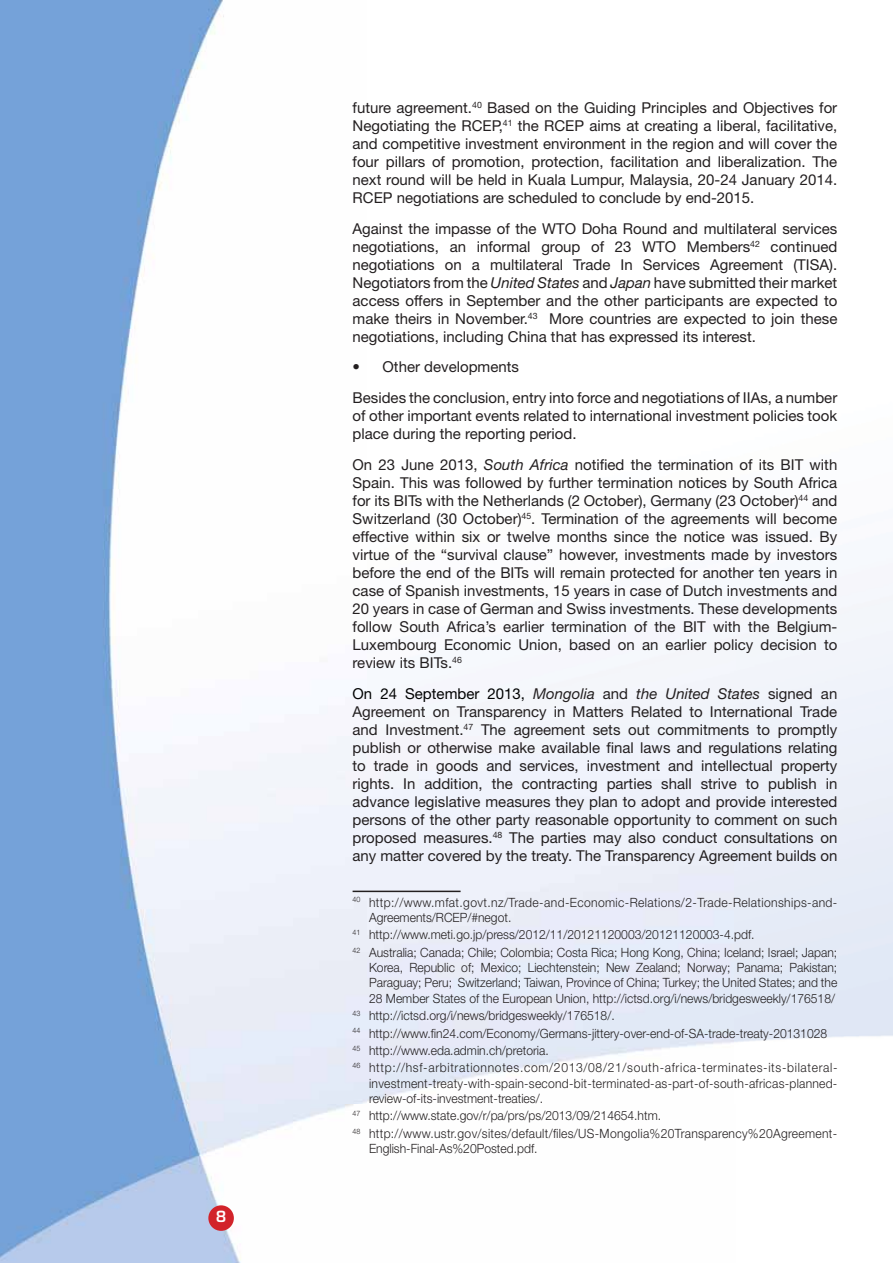
<style>
.page{position:relative;width:893px;height:1263px;background:#fff}
.page>*{position:absolute;margin:0;border:0;box-sizing:border-box;transform-origin:0 0}
.t1{font:15px/18px "Helvetica Neue LT Std";color:#231f20;text-align:justify}
.t2{font:600 15px "Eurostile LT Std";color:#fff}
.t3{font:300 12.75px/17.4px "Helvetica Neue LT Std";color:#231f20;scale:.95 1}
.t4{font:300 12.75px/17.4px "Helvetica Neue LT Std";letter-spacing:.025em;color:#231f20;scale:.95 1}
.t5{font:300 12.75px/15.3px "Helvetica Neue LT Std";letter-spacing:.02em;color:#231f20;scale:.95 1}
.t6{font:300 12.75px/15.3px "Helvetica Neue LT Std";letter-spacing:.03em;color:#231f20;scale:.95 1}
.s1{font-style:italic}
.s2{color:#010202}
</style>
<div class="page">
<img style="left:0;top:1px;width:892px;height:1262px">
<div style="left:208px;top:1205px;width:26px;height:26px;background:#d2232a;border-radius:50%"></div>
<hr style="left:353px;top:891px;width:108px;height:1px;background:#231f20">
<svg style="left:354px;top:364px;width:10px;height:9px"></svg>
<p class="t2" style="left:216px;top:1208px;width:12px">8</p>
<p class="t1" style="left:353px;top:100px;width:486px">future agreement.<sup>40</sup> Based on the Guiding Principles and Objectives for Negotiating the RCEP,<sup>41</sup> the RCEP aims at creating a liberal, facilitative, and competitive investment environment in the region and will cover the four pillars of promotion, protection, facilitation and liberalization. The next round will be held in Kuala Lumpur, Malaysia, 20-24 January 2014.<br>RCEP negotiations are scheduled to conclude by end-2015.</p>
<p class="t1" style="left:353px;top:221px;width:486px">Against the impasse of the WTO Doha Round and multilateral services negotiations, an informal group of 23 WTO Members<sup>42</sup> continued negotiations on a multilateral Trade In Services Agreement (TISA).<br>Negotiators from the <span class="s1">United States</span> and <span class="s1">Japan</span> have submitted their market access offers in September and the other participants are expected to make theirs in November.<sup>43</sup> More countries are expected to join these negotiations, including China that has expressed its interest.</p>
<p class="t1" style="left:353px;top:353px;width:486px;line-height:30.8px;text-indent:30px">Other developments<br>Besides the conclusion, entry into force and negotiations of IIAs, a number</p>
<p class="t1" style="left:353px;top:408px;width:486px">of other important events related to international investment policies took place during the reporting period.</p>
<p class="t1" style="left:353px;top:457px;width:486px">On 23 June 2013, <span class="s1">South Africa</span> notified the termination of its BIT with Spain. This was followed by further termination notices by South Africa for its BITs with the Netherlands (2 October), Germany (23 October)<sup>44</sup> and Switzerland (30 October)<sup>45</sup>. Termination of the agreements will become effective within six or twelve months since the notice was issued. By virtue of the “survival clause” however, investments made by investors before the end of the BITs will remain protected for another ten years in case of Spanish investments, 15 years in case of Dutch investments and 20 years in case of German and Swiss investments. These developments follow South Africa’s earlier termination of the BIT with the Belgium-Luxembourg Economic Union, based on an earlier policy decision to review its BITs.<sup>46</sup></p>
<p class="t1" style="left:353px;top:686px;width:486px"><span class="s2">On 24 September 2013,</span> <span class="s1">Mongolia</span> and <span class="s1">the United States</span> signed an Agreement on Transparency in Matters Related to International Trade and Investment.<sup>47</sup> The agreement sets out commitments to promptly publish or otherwise make available final laws and regulations relating to trade in goods and services, investment and intellectual property rights. In addition, the contracting parties shall strive to publish in advance legislative measures they plan to adopt and provide interested persons of the other party reasonable opportunity to comment on such proposed measures.<sup>48</sup> The parties may also conduct consultations on any matter covered by the treaty. The Transparency Agreement builds on</p>
<p class="t6" style="left:369px;top:896px;width:494px;text-indent:-16px"><sup>40</sup> http://www.mfat.govt.nz/Trade-and-Economic-Relations/2-Trade-Relationships-and-<br>Agreements/RCEP/#negot.</p>
<p class="t3" style="left:353px;top:927px;width:512px"><sup>41</sup> http://www.meti.go.jp/press/2012/11/20121120003/20121120003-4.pdf.<br><sup>42</sup> Australia; Canada; Chile; Colombia; Costa Rica; Hong Kong, China; Iceland; Israel; Japan;</p>
<p class="t3" style="left:369px;top:961px;width:494px;line-height:15.3px;text-align:justify">Korea, Republic of; Mexico; Liechtenstein; New Zealand; Norway; Panama; Pakistan; Paraguay; Peru; Switzerland; Taiwan, Province of China; Turkey; the United States; and the 28 Member States of the European Union, http://ictsd.org/i/news/bridgesweekly/176518/</p>
<p class="t3" style="left:353px;top:1008px;width:512px"><sup>43</sup> http://ictsd.org/i/news/bridgesweekly/176518/.<br><sup>44</sup> http://www.fin24.com/Economy/Germans-jittery-over-end-of-SA-trade-treaty-20131028<br><sup>45</sup> http://www.eda.admin.ch/pretoria.<br><sup>46</sup> http://hsf-arbitrationnotes.com/2013/08/21/south-africa-terminates-its-bilateral-</p>
<p class="t5" style="left:369px;top:1077px;width:494px">investment-treaty-with-spain-second-bit-terminated-as-part-of-south-africas-planned&shy;review-of-its-investment-treaties/.</p>
<p class="t4" style="left:353px;top:1108px;width:512px"><sup>47</sup> http://www.state.gov/r/pa/prs/ps/2013/09/214654.htm.<br><sup>48</sup> http://www.ustr.gov/sites/default/files/US-Mongolia%20Transparency%20Agreement-</p>
<p class="t3" style="left:369px;top:1141px;width:179px">English-Final-As%20Posted.pdf.</p>
</div>
